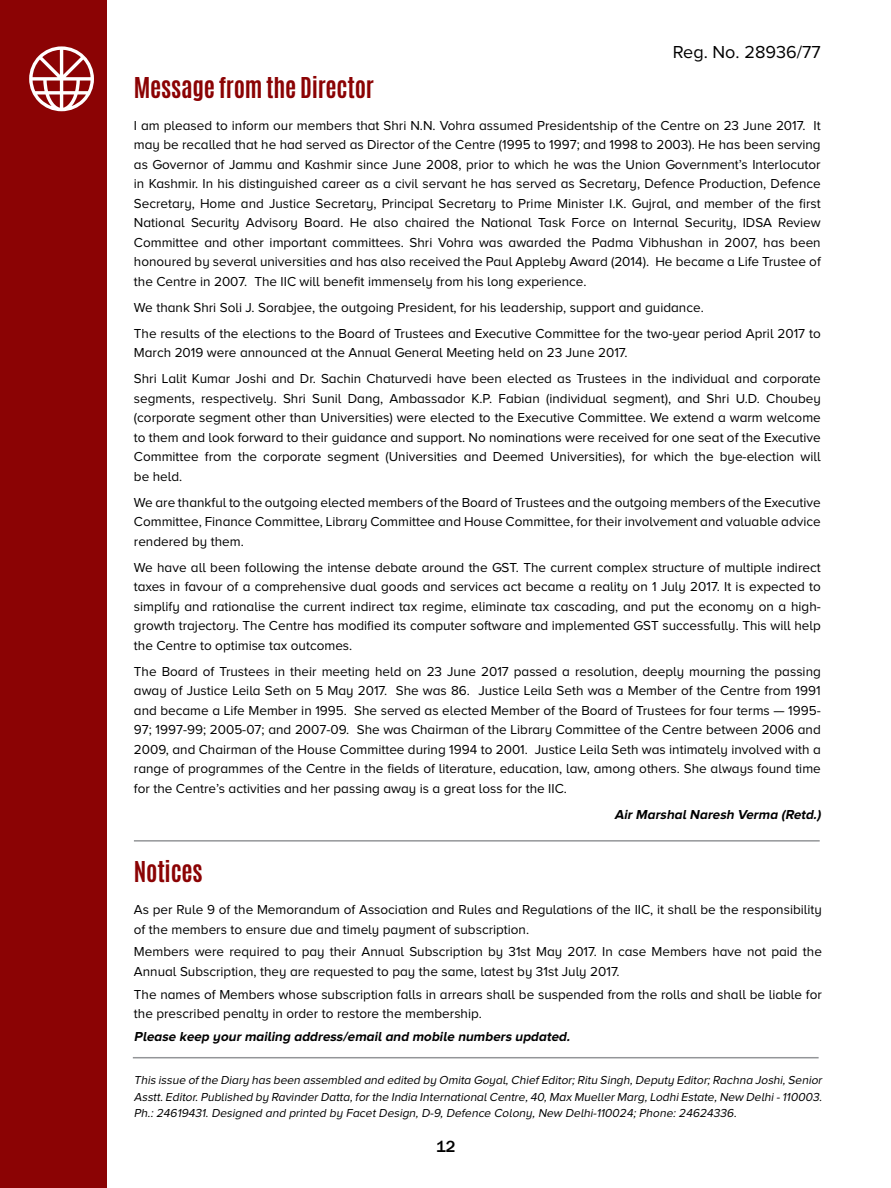
<style>
.page{position:relative;width:891px;height:1188px;background:#fff}
.page>*{position:absolute;margin:0;border:0;box-sizing:border-box;transform-origin:0 0}
.t1{font:700 24px "Antonio";letter-spacing:-.01em;color:#8b0304}
.t2{font:18px "Proxima Nova A";color:#000}
.t3{font:500 16.5px "Franklin Gothic";color:#000}
.t4{font:13.5px/19.5px "Proxima Nova A";color:#000;text-align:justify}
.t5{font:italic 700 13.5px "Proxima Nova A";color:#000}
.t6{font:italic 12px/16.5px "Proxima Nova A";color:#000;text-align:justify}
</style>
<div class="page">
<div style="left:0;top:0;width:107px;height:1188px;background:#8b0304"></div>
<hr style="left:134px;top:840px;width:686px;height:2px;background:#939598">
<hr style="left:133px;top:1057px;width:686px;height:1px;background:#939598">
<svg style="left:29px;top:46px;width:65px;height:65px"></svg>
<h1 class="t1" style="left:134px;top:69px;width:242px">Message from the Director</h1>
<h2 class="t2" style="left:673px;top:42px;width:149px">Reg. No. 28936/77</h2>
<p class="t4" style="left:134px;top:115px;width:688px">I am pleased to inform our members that Shri N.N. Vohra assumed Presidentship of the Centre on 23 June 2017. It may be recalled that he had served as Director of the Centre (1995 to 1997; and 1998 to 2003). He has been serving as Governor of Jammu and Kashmir since June 2008, prior to which he was the Union Government’s Interlocutor in Kashmir. In his distinguished career as a civil servant he has served as Secretary, Defence Production, Defence Secretary, Home and Justice Secretary, Principal Secretary to Prime Minister I.K. Gujral, and member of the first National Security Advisory Board. He also chaired the National Task Force on Internal Security, IDSA Review Committee and other important committees. Shri Vohra was awarded the Padma Vibhushan in 2007, has been honoured by several universities and has also received the Paul Appleby Award (2014). He became a Life Trustee of the Centre in 2007. The IIC will benefit immensely from his long experience.</p>
<p class="t4" style="left:134px;top:294px;width:688px;line-height:26px">We thank Shri Soli J. Sorabjee, the outgoing President, for his leadership, support and guidance.<br>The results of the elections to the Board of Trustees and Executive Committee for the two-year period April 2017 to</p>
<p class="t4" style="left:134px;top:340px;width:688px;line-height:26px">March 2019 were announced at the Annual General Meeting held on 23 June 2017.<br>Shri Lalit Kumar Joshi and Dr. Sachin Chaturvedi have been elected as Trustees in the individual and corporate</p>
<p class="t4" style="left:134px;top:388px;width:688px">segments, respectively. Shri Sunil Dang, Ambassador K.P. Fabian (individual segment), and Shri U.D. Choubey (corporate segment other than Universities) were elected to the Executive Committee. We extend a warm welcome to them and look forward to their guidance and support. No nominations were received for one seat of the Executive Committee from the corporate segment (Universities and Deemed Universities), for which the bye-election will be held.</p>
<p class="t4" style="left:134px;top:492px;width:688px">We are thankful to the outgoing elected members of the Board of Trustees and the outgoing members of the Executive Committee, Finance Committee, Library Committee and House Committee, for their involvement and valuable advice rendered by them.</p>
<p class="t4" style="left:134px;top:557px;width:688px">We have all been following the intense debate around the GST. The current complex structure of multiple indirect taxes in favour of a comprehensive dual goods and services act became a reality on 1 July 2017. It is expected to simplify and rationalise the current indirect tax regime, eliminate tax cascading, and put the economy on a high&shy;growth trajectory. The Centre has modified its computer software and implemented GST successfully. This will help the Centre to optimise tax outcomes.</p>
<p class="t4" style="left:134px;top:661px;width:688px">The Board of Trustees in their meeting held on 23 June 2017 passed a resolution, deeply mourning the passing away of Justice Leila Seth on 5 May 2017. She was 86. Justice Leila Seth was a Member of the Centre from 1991 and became a Life Member in 1995. She served as elected Member of the Board of Trustees for four terms — 1995- 97; 1997-99; 2005-07; and 2007-09. She was Chairman of the Library Committee of the Centre between 2006 and 2009, and Chairman of the House Committee during 1994 to 2001. Justice Leila Seth was intimately involved with a range of programmes of the Centre in the fields of literature, education, law, among others. She always found time for the Centre’s activities and her passing away is a great loss for the IIC.</p>
<p class="t5" style="left:615px;top:807px;width:210px">Air Marshal Naresh Verma (Retd.)</p>
<h1 class="t1" style="left:134px;top:853px;width:70px">Notices</h1>
<p class="t4" style="left:134px;top:900px;width:689px">As per Rule 9 of the Memorandum of Association and Rules and Regulations of the IIC, it shall be the responsibility of the members to ensure due and timely payment of subscription.</p>
<p class="t4" style="left:134px;top:942px;width:690px">Members were required to pay their Annual Subscription by 31st May 2017. In case Members have not paid the<br>Annual Subscription, they are requested to pay the same, latest by 31st July 2017.</p>
<p class="t4" style="left:134px;top:984px;width:690px">The names of Members whose subscription falls in arrears shall be suspended from the rolls and shall be liable for the prescribed penalty in order to restore the membership.</p>
<p class="t5" style="left:134px;top:1029px;width:440px">Please keep your mailing address/email and mobile numbers updated.</p>
<p class="t6" style="left:134px;top:1072px;width:692px">This issue ofthe Diary has been assembled and edited by Omita Goyal,ChiefEditor;Ritu Singh,Deputy Editor;Rachna Joshi,Senior Asstt.Editor.Published by RavinderDatta,forthe India InternationalCentre,40,Max MuellerMarg,LodhiEstate,New Delhi-110003.<br>Ph.: 24619431. Designed and printed by Facet Design, D-9, Defence Colony, New Delhi-110024; Phone: 24624336.</p>
<p class="t3" style="left:436px;top:1137px;width:21px">12</p>
</div>
